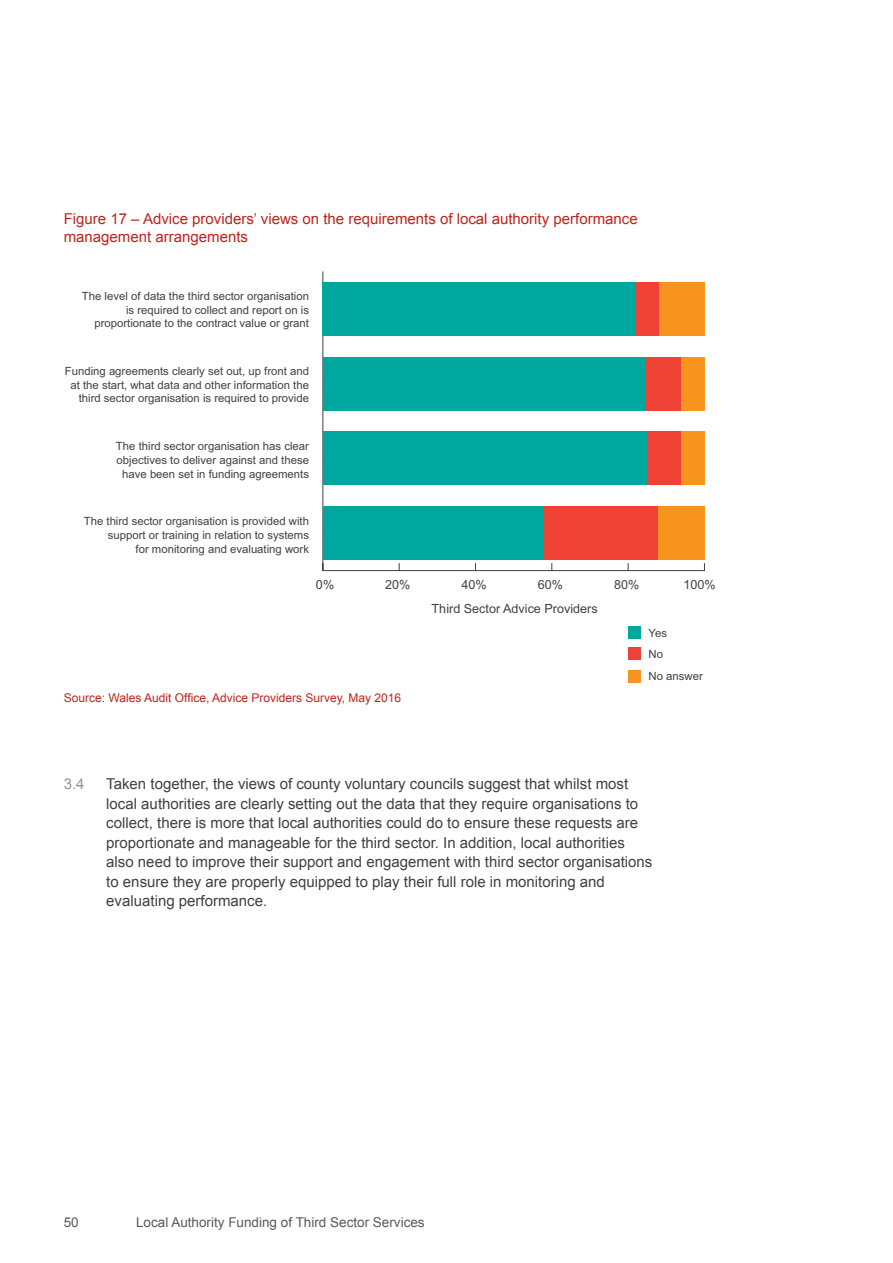
<style>
.page{position:relative;width:893px;height:1263px;background:#fff}
.page>*{position:absolute;margin:0;border:0;box-sizing:border-box;transform-origin:0 0}
.t1{font:15px/19.5px "Arial";color:#414042}
.Exhibit_heading{font:15px/18px "Arial";color:#bf231b}
.t2{font:15px "Arial";color:#939598}
.t3{font:13.5px "Arial";color:#58595b}
.t4{font:12.6px "Arial";color:#414042}
.Exhibit_source{font:12px "Arial";color:#bf231b}
.t5{font:11.4px/13.6px "Arial";color:#414042;text-align:right}
</style>
<div class="page">
<hr style="left:323px;top:570px;width:381px;height:1px;background:#414042">
<hr style="left:323px;top:271px;width:1px;height:300px;background:#414042">
<div style="left:658px;top:282px;width:46px;height:54px;background:#f7941e"></div>
<div style="left:681px;top:357px;width:23px;height:53px;background:#f7941e"></div>
<div style="left:681px;top:431px;width:23px;height:54px;background:#f7941e"></div>
<div style="left:658px;top:506px;width:46px;height:54px;background:#f7941e"></div>
<div style="left:635px;top:282px;width:23px;height:54px;background:#ef4136"></div>
<div style="left:645px;top:357px;width:36px;height:53px;background:#ef4136"></div>
<div style="left:647px;top:431px;width:34px;height:54px;background:#ef4136"></div>
<div style="left:543px;top:506px;width:115px;height:54px;background:#ef4136"></div>
<div style="left:323px;top:282px;width:312px;height:54px;background:#00a79e"></div>
<div style="left:323px;top:357px;width:322px;height:53px;background:#00a79e"></div>
<div style="left:323px;top:431px;width:324px;height:54px;background:#00a79e"></div>
<div style="left:323px;top:506px;width:220px;height:54px;background:#00a79e"></div>
<div style="left:629px;top:626px;width:12px;height:13px;background:#00a79e"></div>
<div style="left:629px;top:647px;width:12px;height:13px;background:#ef4136"></div>
<div style="left:629px;top:670px;width:12px;height:13px;background:#f7941e"></div>
<p class="Exhibit_heading" style="left:64px;top:209px;width:575px">Figure 17 – Advice providers’ views on the requirements of local authority performance management arrangements</p>
<p class="t5" style="left:82px;top:289px;width:229px">The level of data the third sector organisation is required to collect and report on is proportionate to the contract value or grant</p>
<p class="t5" style="left:65px;top:364px;width:246px">Funding agreements clearly set out, up front and at the start, what data and other information the third sector organisation is required to provide</p>
<p class="t5" style="left:116px;top:440px;width:195px;text-align:center">The third sector organisation has clear objectives to deliver against and these have been set in funding agreements</p>
<p class="t5" style="left:84px;top:515px;width:227px">The third sector organisation is provided with support or training in relation to systems<br>for monitoring and evaluating work</p>
<p class="t4" style="left:316px;top:576px;width:20px">0%</p>
<p class="t4" style="left:385px;top:576px;width:27px">20%</p>
<p class="t4" style="left:462px;top:576px;width:27px">40%</p>
<p class="t4" style="left:538px;top:576px;width:27px">60%</p>
<p class="t4" style="left:614px;top:576px;width:27px">80%</p>
<p class="t4" style="left:683px;top:576px;width:34px">100%</p>
<p class="t4" style="left:432px;top:600px;width:168px">Third Sector Advice Providers</p>
<p class="Exhibit_source" style="left:64px;top:690px;width:339px">Source: Wales Audit Office, Advice Providers Survey, May 2016</p>
<p class="t5" style="left:649px;top:622px;width:56px;line-height:21.5px;text-align:left">Yes<br>No<br>No answer</p>
<p class="t2" style="left:64px;top:774px;width:22px">3.4</p>
<p class="t1" style="left:106px;top:774px;width:548px">Taken together, the views of county voluntary councils suggest that whilst most local authorities are clearly setting out the data that they require organisations to collect, there is more that local authorities could do to ensure these requests are proportionate and manageable for the third sector. In addition, local authorities also need to improve their support and engagement with third sector organisations to ensure they are properly equipped to play their full role in monitoring and evaluating performance.</p>
<p class="t3" style="left:64px;top:1213px;width:17px">50</p>
<p class="t3" style="left:136px;top:1213px;width:290px">Local Authority Funding of Third Sector Services</p>
</div>
